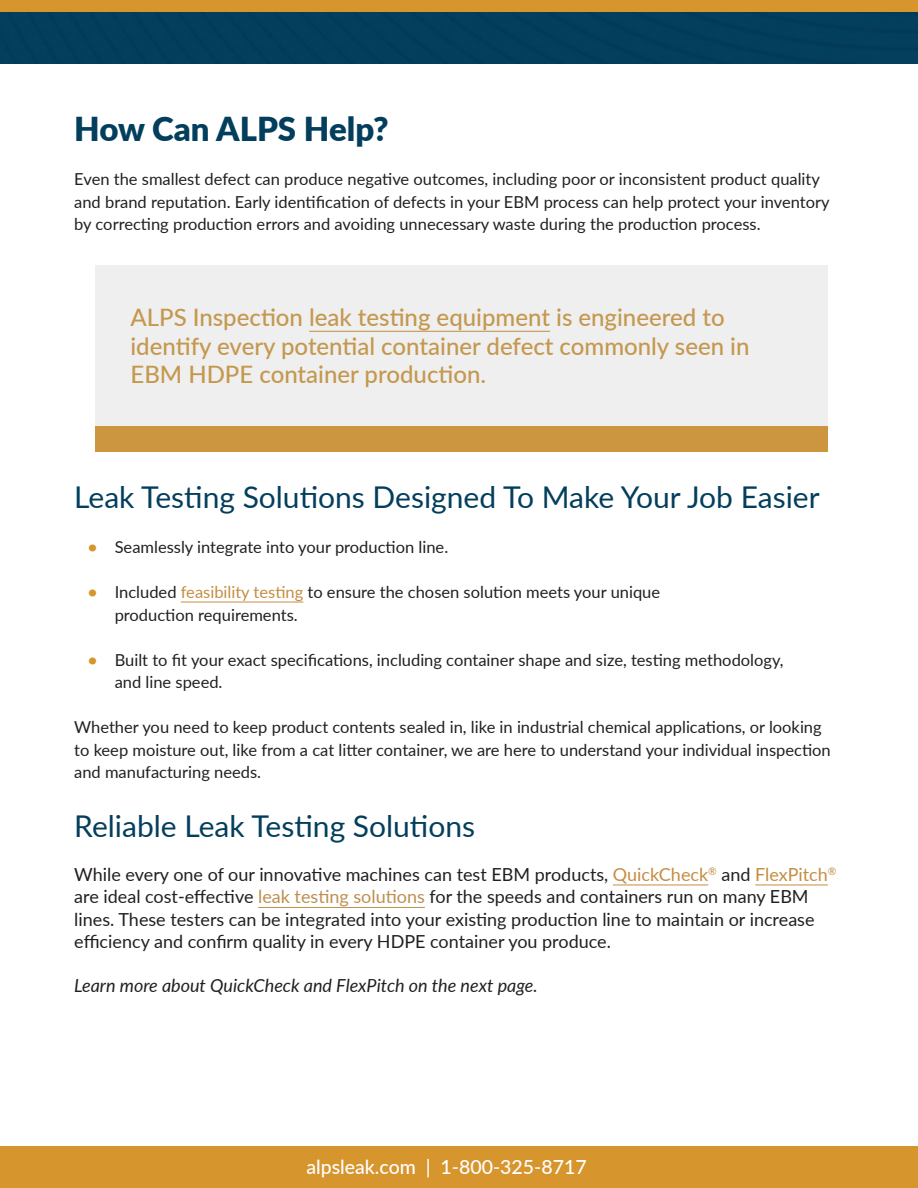
<style>
.page{position:relative;width:918px;height:1188px;background:#fff}
.page>*{position:absolute;margin:0;border:0;box-sizing:border-box;transform-origin:0 0}
.t1{font:900 33px "Lato";color:#033f5d}
.t2{font:30px "Lato";color:#033f5d}
.t3{font:500 24px/28.8px "Lato";color:#c4984f}
.t4{font:500 19.5px "Lato";color:#fff}
.t5{font:18px/22.5px "Lato";color:#231f20}
.t6{font:italic 18px "Lato";color:#231f20}
.t7{font:16.5px/22.5px "Lato";color:#231f20}
.s1{font-weight:700;color:#d7952e}
.s2{color:#c58d42}
.s3{color:#bd8f4f}
</style>
<div class="page">
<div style="left:0;top:1146px;width:918px;height:42px;background:#d7952e"></div>
<div style="left:0;top:12px;width:918px;height:52px;background:#033f5d"></div>
<div style="left:0;top:0;width:918px;height:12px;background:#d7952e"></div>
<hr style="left:181px;top:602px;width:122px;height:1px;background:#c58d42">
<hr style="left:613px;top:885px;width:95px;height:1px;background:#c58d42">
<hr style="left:755px;top:885px;width:73px;height:1px;background:#c58d42">
<hr style="left:258px;top:907px;width:167px;height:1px;background:#bd8f4f">
<div style="left:95px;top:266px;width:733px;height:175px;background:#efefef"></div>
<div style="left:95px;top:426px;width:732px;height:26px;background:#cb963f"></div>
<hr style="left:309px;top:331px;width:241px;height:1px;background:#c4984f">
<h1 class="t1" style="left:74px;top:104px;width:316px">How Can ALPS Help?</h1>
<p class="t7" style="left:74px;top:167px;width:757px">Even the smallest defect can produce negative outcomes, including poor or inconsistent product quality and brand reputation. Early identification of defects in your EBM process can help protect your inventory by correcting production errors and avoiding unnecessary waste during the production process.</p>
<h3 class="t3" style="left:130px;top:302px;width:620px">ALPS Inspection leak testing equipment is engineered to identify every potential container defect commonly seen in<br>EBM HDPE container production.</h3>
<h2 class="t2" style="left:74px;top:476px;width:747px">Leak Testing Solutions Designed To Make Your Job Easier</h2>
<p class="t7" style="left:88px;top:535px;width:362px"><span class="s1">•</span> Seamlessly integrate into your production line.</p>
<p class="t7" style="left:115px;top:580px;width:547px;text-indent:-27px"><span class="s1">•</span> Included <span class="s2">feasibility testing</span> to ensure the chosen solution meets your unique production requirements.</p>
<p class="t7" style="left:115px;top:648px;width:670px;text-indent:-27px"><span class="s1">•</span> Built to fit your exact specifications, including container shape and size, testing methodology, and line speed.</p>
<p class="t7" style="left:74px;top:715px;width:758px">Whether you need to keep product contents sealed in, like in industrial chemical applications, or looking to keep moisture out, like from a cat litter container, we are here to understand your individual inspection and manufacturing needs.</p>
<h2 class="t2" style="left:74px;top:804px;width:402px">Reliable Leak Testing Solutions</h2>
<p class="t5" style="left:74px;top:862px;width:764px">While every one of our innovative machines can test EBM products, <span class="s2">QuickCheck</span><sup>®</sup> and <span class="s2">FlexPitch</span><sup>® </sup>are ideal cost-effective <span class="s3">leak testing solutions</span> for the speeds and containers run on many EBM lines. These testers can be integrated into your existing production line to maintain or increase efficiency and confirm quality in every HDPE container you produce.</p>
<p class="t6" style="left:74px;top:973px;width:465px">Learn more about QuickCheck and FlexPitch on the next page.</p>
<p class="t4" style="left:306px;top:1153px;width:282px">alpsleak.com | 1-800-325-8717</p>
</div>
